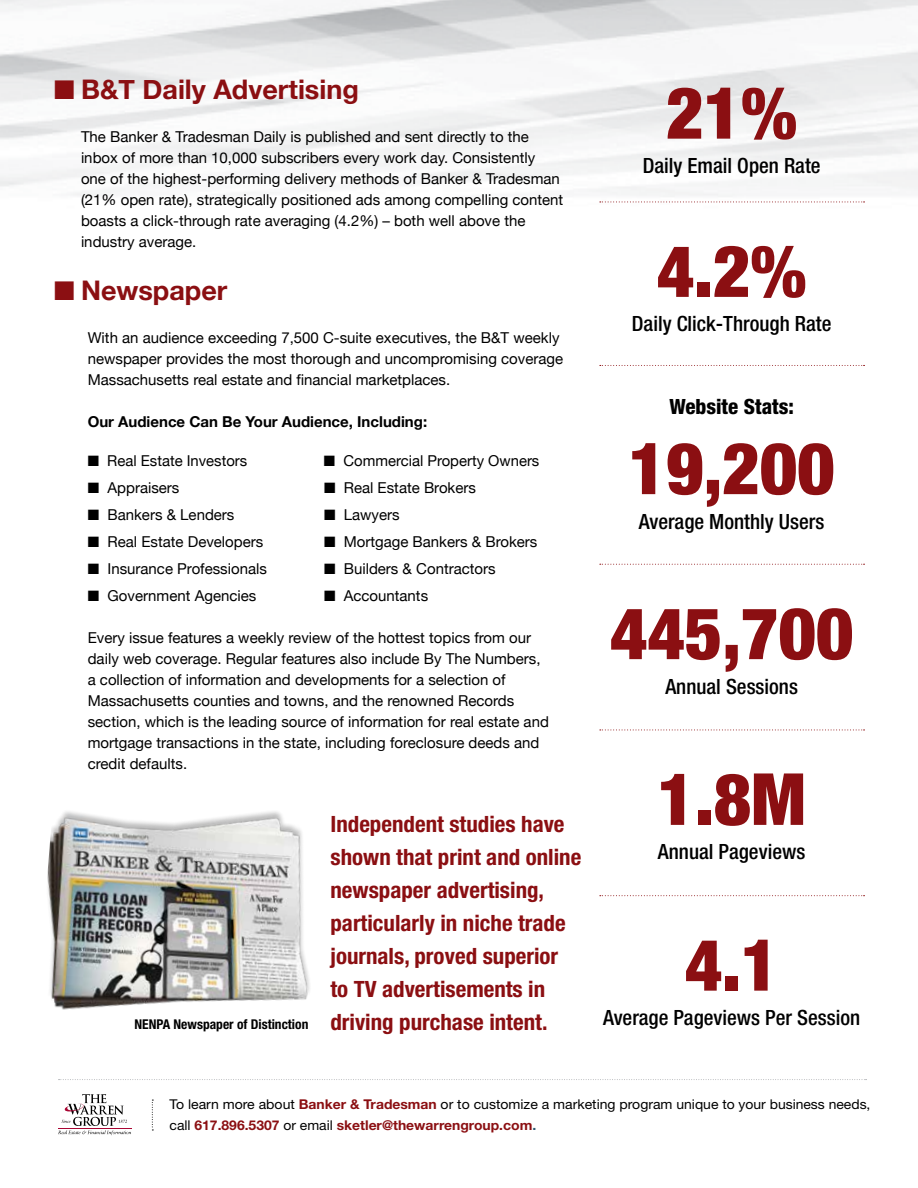
<style>
.page{position:relative;width:918px;height:1188px;background:#fff}
.page>*{position:absolute;margin:0;border:0;box-sizing:border-box;transform-origin:0 0}
.t1{font:900 condensed 72px "Helvetica Neue LT Std";color:#8b0f12}
.t2{font:700 27px "Helvetica Neue";color:#8b0f12}
.t3{font:700 condensed 22.5px/33px "Helvetica Neue LT Std";color:#8b0f12}
.t4{font:500 condensed 21px "Helvetica Neue LT Std";color:#000}
.t5{font:800 condensed 21px "Helvetica Neue LT Std";color:#000}
.t6{font:15px/21px "Helvetica Neue";color:#000}
.t7{font:700 15px "Helvetica Neue";color:#000}
.t8{font:13.5px/21px "Helvetica Neue LT Std";color:#000;scale:1.04 1}
.t9{font:700 condensed 13.5px "Helvetica Neue LT Std";color:#000}
.s1{font-weight:700;color:#8b0f12}
.s2{font-weight:700;color:#2b5970}
</style>
<div class="page">
<img style="left:47px;top:811px;width:263px;height:269px">
<svg style="left:59px;top:1079px;width:808px;height:1px"></svg>
<svg style="left:58px;top:1094px;width:73px;height:41px"></svg>
<svg style="left:152px;top:1100px;width:1px;height:31px"></svg>
<svg style="left:600px;top:202px;width:265px;height:1px"></svg>
<svg style="left:600px;top:365px;width:265px;height:1px"></svg>
<svg style="left:600px;top:564px;width:265px;height:1px"></svg>
<svg style="left:600px;top:730px;width:265px;height:1px"></svg>
<svg style="left:600px;top:895px;width:265px;height:1px"></svg>
<h2 class="t2" style="left:54px;top:68px;width:306px">■ B&amp;T Daily Advertising</h2>
<p class="t6" style="left:81px;top:127px;width:484px">The Banker &amp; Tradesman Daily is published and sent directly to the inbox of more than 10,000 subscribers every work day. Consistently one of the highest-performing delivery methods of Banker &amp; Tradesman (21% open rate), strategically positioned ads among compelling content boasts a click-through rate averaging (4.2%) – both well above the industry average.</p>
<h2 class="t2" style="left:54px;top:269px;width:175px">■ Newspaper</h2>
<p class="t6" style="left:88px;top:328px;width:477px">With an audience exceeding 7,500 C-suite executives, the B&amp;T weekly newspaper provides the most thorough and uncompromising coverage<br>Massachusetts real estate and financial marketplaces.</p>
<p class="t7" style="left:88px;top:409px;width:341px">Our Audience Can Be Your Audience, Including:</p>
<p class="t6" style="left:88px;top:451px;width:161px">■ Real Estate Investors</p>
<p class="t6" style="left:324px;top:451px;width:217px">■ Commercial Property Owners</p>
<p class="t6" style="left:88px;top:478px;width:93px">■ Appraisers</p>
<p class="t6" style="left:324px;top:478px;width:153px">■ Real Estate Brokers</p>
<p class="t6" style="left:88px;top:505px;width:148px">■ Bankers &amp; Lenders</p>
<p class="t6" style="left:324px;top:505px;width:77px">■ Lawyers</p>
<p class="t6" style="left:88px;top:532px;width:177px">■ Real Estate Developers</p>
<p class="t6" style="left:324px;top:532px;width:215px">■ Mortgage Bankers &amp; Brokers</p>
<p class="t6" style="left:88px;top:559px;width:181px">■ Insurance Professionals</p>
<p class="t6" style="left:324px;top:559px;width:173px">■ Builders &amp; Contractors</p>
<p class="t6" style="left:88px;top:586px;width:170px">■ Government Agencies</p>
<p class="t6" style="left:324px;top:586px;width:106px">■ Accountants</p>
<p class="t6" style="left:88px;top:628px;width:463px">Every issue features a weekly review of the hottest topics from our daily web coverage. Regular features also include By The Numbers, a collection of information and developments for a selection of Massachusetts counties and towns, and the renowned Records section, which is the leading source of information for real estate and mortgage transactions in the state, including foreclosure deeds and credit defaults.</p>
<p class="t9" style="left:135px;top:1016px;width:175px">NENPA Newspaper of Distinction</p>
<h3 class="t3" style="left:330px;top:807px;width:252px">Independent studies have shown that print and online newspaper advertising, particularly in niche trade journals, proved superior to TV advertisements in driving purchase intent.</h3>
<h1 class="t1" style="left:666px;top:69px;width:132px">21%</h1>
<h3 class="t4" style="left:643px;top:153px;width:179px">Daily Email Open Rate</h3>
<h1 class="t1" style="left:657px;top:227px;width:151px">4.2%</h1>
<h3 class="t4" style="left:632px;top:311px;width:201px">Daily Click-Through Rate</h3>
<h3 class="t5" style="left:669px;top:393px;width:126px">Website Stats:</h3>
<h1 class="t1" style="left:629px;top:424px;width:207px">19,200</h1>
<h3 class="t4" style="left:639px;top:509px;width:187px">Average Monthly Users</h3>
<h1 class="t1" style="left:610px;top:589px;width:245px">445,700</h1>
<h3 class="t4" style="left:665px;top:674px;width:134px">Annual Sessions</h3>
<h1 class="t1" style="left:658px;top:755px;width:150px">1.8M</h1>
<h3 class="t4" style="left:658px;top:839px;width:149px">Annual Pageviews</h3>
<h1 class="t1" style="left:685px;top:921px;width:95px">4.1</h1>
<h3 class="t4" style="left:603px;top:1005px;width:259px">Average Pageviews Per Session</h3>
<p class="t8" style="left:170px;top:1094px;width:675px">To learn more about <span class="s1">Banker &amp; Tradesman</span> or to customize a marketing program unique to your business needs, call <span class="s1">617.896.5307</span> or email <span class="s1">sketler@thewarrengroup.com</span><span class="s2">.</span></p>
</div>
